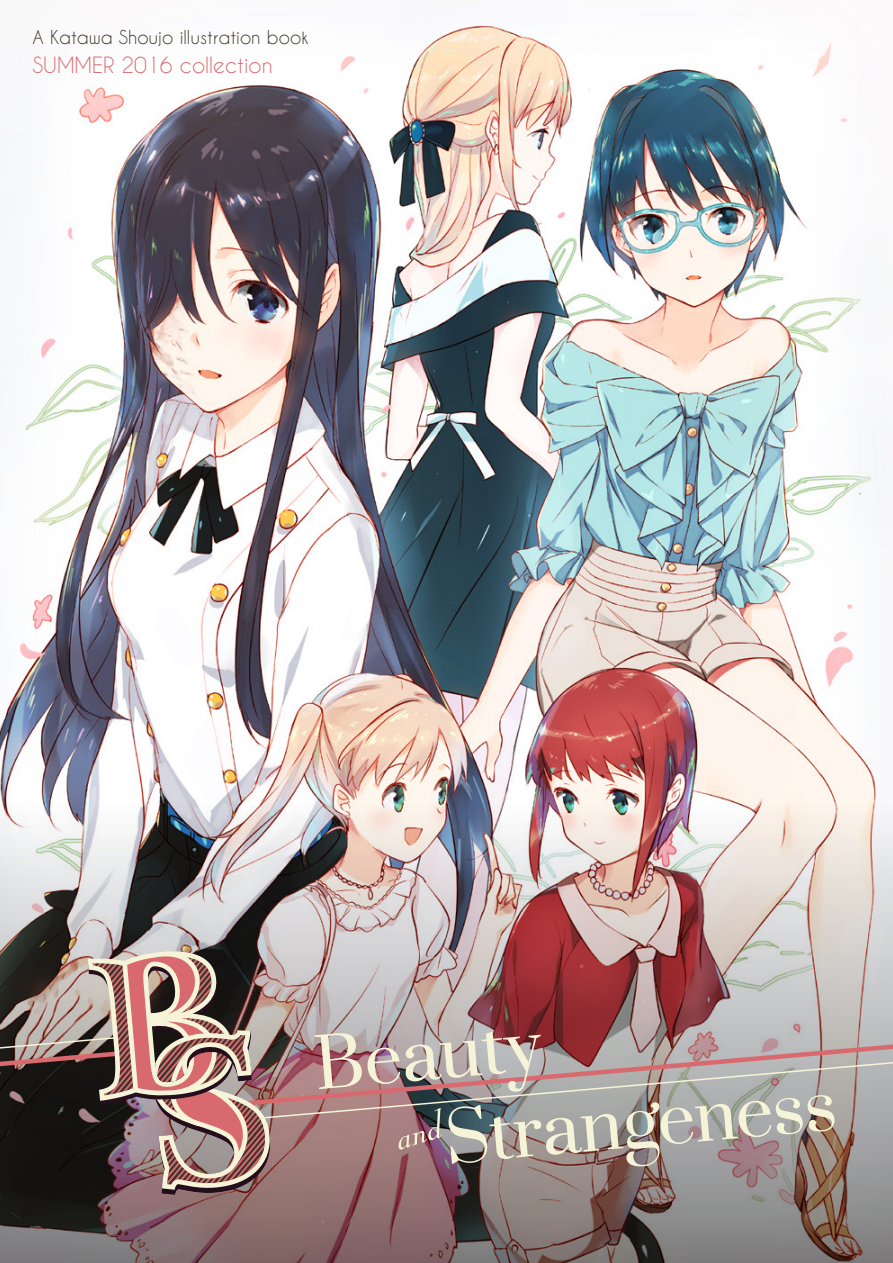
<style>
.page{position:relative;width:893px;height:1263px;background:#fff}
.page>*{position:absolute;margin:0;border:0;box-sizing:border-box;transform-origin:0 0}
.t1{font:67.5px "Prata";color:#f5f4d8}
.Subtitles{font:21px "Caviar Dreams";color:#d7696e}
.Paragraph_Style_2{font:18px "Caviar Dreams";color:#39362a}
</style>
<div class="page">
<img style="left:0;top:24px;width:884px;height:777px">
<img style="left:0;top:801px;width:893px;height:462px">
<img style="left:0;top:950px;width:893px;height:245px">
<p class="Paragraph_Style_2" style="left:33px;top:26px;width:278px">A Katawa Shoujo illustration book</p>
<p class="Subtitles" style="left:33px;top:52px;width:242px">SUMMER 2016 collection</p>
<p class="t1" style="left:311px;top:1022px;width:229px;rotate:-5deg">Beauty</p>
<p class="t1" style="left:442px;top:1097px;width:394px;rotate:-5deg">Strangeness</p>
</div>
